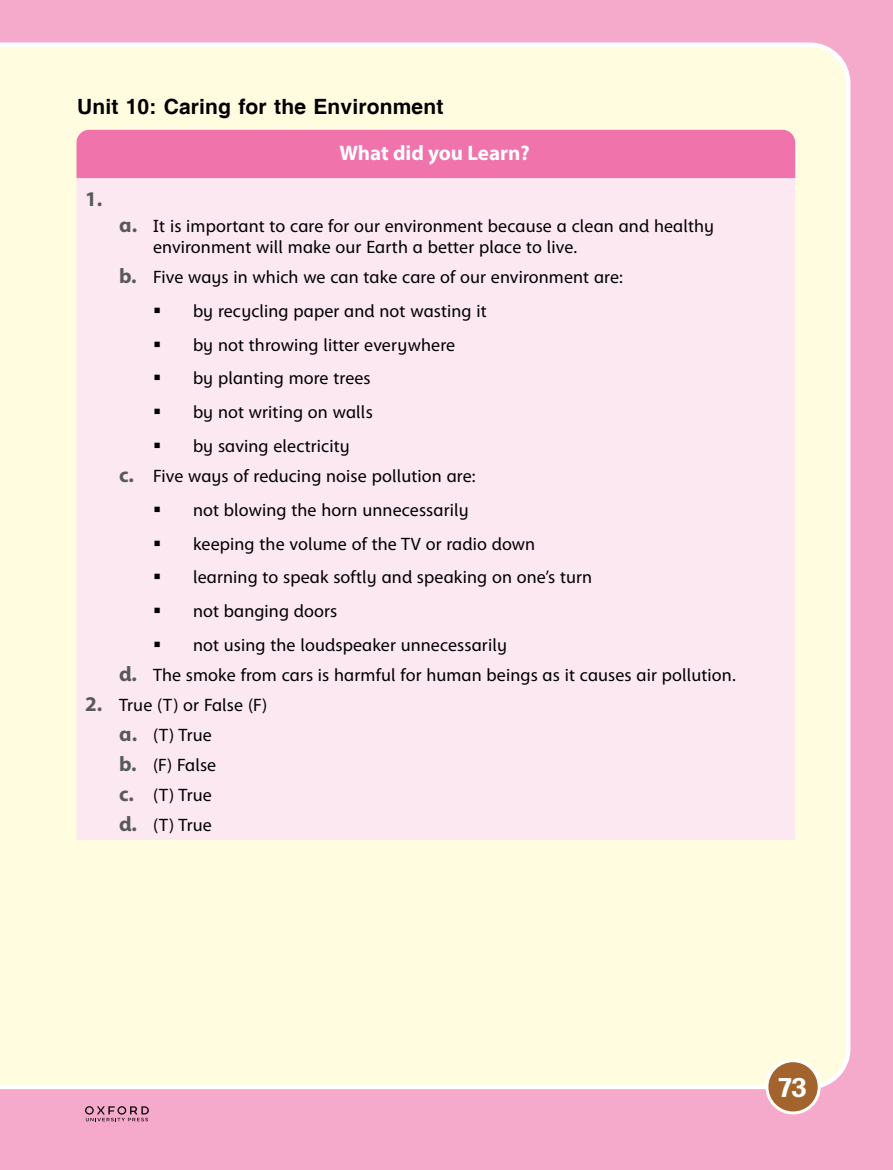
<style>
.page{position:relative;width:893px;height:1170px;background:#fff}
.page>*{position:absolute;margin:0;border:0;box-sizing:border-box;transform-origin:0 0}
.t1{font:700 27px "Forma DJR Text";color:#fff}
.t2{font:700 21px "Helvetica";letter-spacing:.01em;color:#000}
.t3{font:700 21px "Myriad Pro";color:#fff}
.t4{font:700 21px "Myriad Infant UKOUP";color:#58595b}
.t5{font:18px/30.2px "Myriad Infant UKOUP";letter-spacing:.005em;color:#000}
.s1{font-weight:700;font-size:21px;color:#58595b}
</style>
<div class="page">
<div style="left:0;top:0;width:893px;height:1169px;background:#f6aacb"></div>
<div style="left:0;top:42px;width:851px;height:1048px;background:#fffcdf"></div>
<svg style="left:85px;top:1106px;width:64px;height:15px"></svg>
<div style="left:767px;top:1060px;width:52px;height:52px;background:#a3632c;border-radius:50%"></div>
<div style="left:765px;top:1059px;width:56px;height:55px;border:3px solid #fff;border-radius:50%"></div>
<div style="left:77px;top:178px;width:718px;height:661px;background:#fce8f1"></div>
<div style="left:77px;top:130px;width:718px;height:48px;background:#f173ac"></div>
<p class="t2" style="left:77px;top:93px;width:368px">Unit 10: Caring for the Environment</p>
<p class="t3" style="left:339px;top:139px;width:192px">What did you Learn?</p>
<p class="t4" style="left:85px;top:185px;width:19px">1.</p>
<p class="t5" style="left:153px;top:214px;width:562px;line-height:21.6px;text-indent:-34px"><span class="s1">a.</span> It is important to care for our environment because a clean and healthy environment will make our Earth a better place to live.</p>
<p class="t5" style="left:119px;top:262px;width:505px"><span class="s1">b.</span> Five ways in which we can take care of our environment are:</p>
<p class="t5" style="left:153px;top:295px;width:335px">▪ by recycling paper and not wasting it</p>
<p class="t5" style="left:153px;top:329px;width:304px">▪ by not throwing litter everywhere</p>
<p class="t5" style="left:153px;top:363px;width:219px">▪ by planting more trees</p>
<p class="t5" style="left:153px;top:397px;width:221px">▪ by not writing on walls</p>
<p class="t5" style="left:119px;top:430px;width:358px;text-indent:34px">▪ by saving electricity<br><span class="s1">c.</span> Five ways of reducing noise pollution are:</p>
<p class="t5" style="left:153px;top:494px;width:317px">▪ not blowing the horn unnecessarily</p>
<p class="t5" style="left:153px;top:528px;width:384px">▪ keeping the volume of the TV or radio down</p>
<p class="t5" style="left:153px;top:561px;width:441px">▪ learning to speak softly and speaking on one’s turn</p>
<p class="t5" style="left:153px;top:595px;width:186px">▪ not banging doors</p>
<p class="t5" style="left:119px;top:629px;width:618px;text-indent:34px">▪ not using the loudspeaker unnecessarily<br><span class="s1">d.</span> The smoke from cars is harmful for human beings as it causes air pollution.</p>
<p class="t5" style="left:119px;top:689px;width:150px;text-indent:-34px"><span class="s1">2.</span> True (T) or False (F) <span class="s1">a.</span> (T) True<br><span class="s1">b.</span> (F) False<br><span class="s1">c.</span> (T) True<br><span class="s1">d.</span> (T) True</p>
<h1 class="t1" style="left:778px;top:1069px;width:29px">73</h1>
</div>
